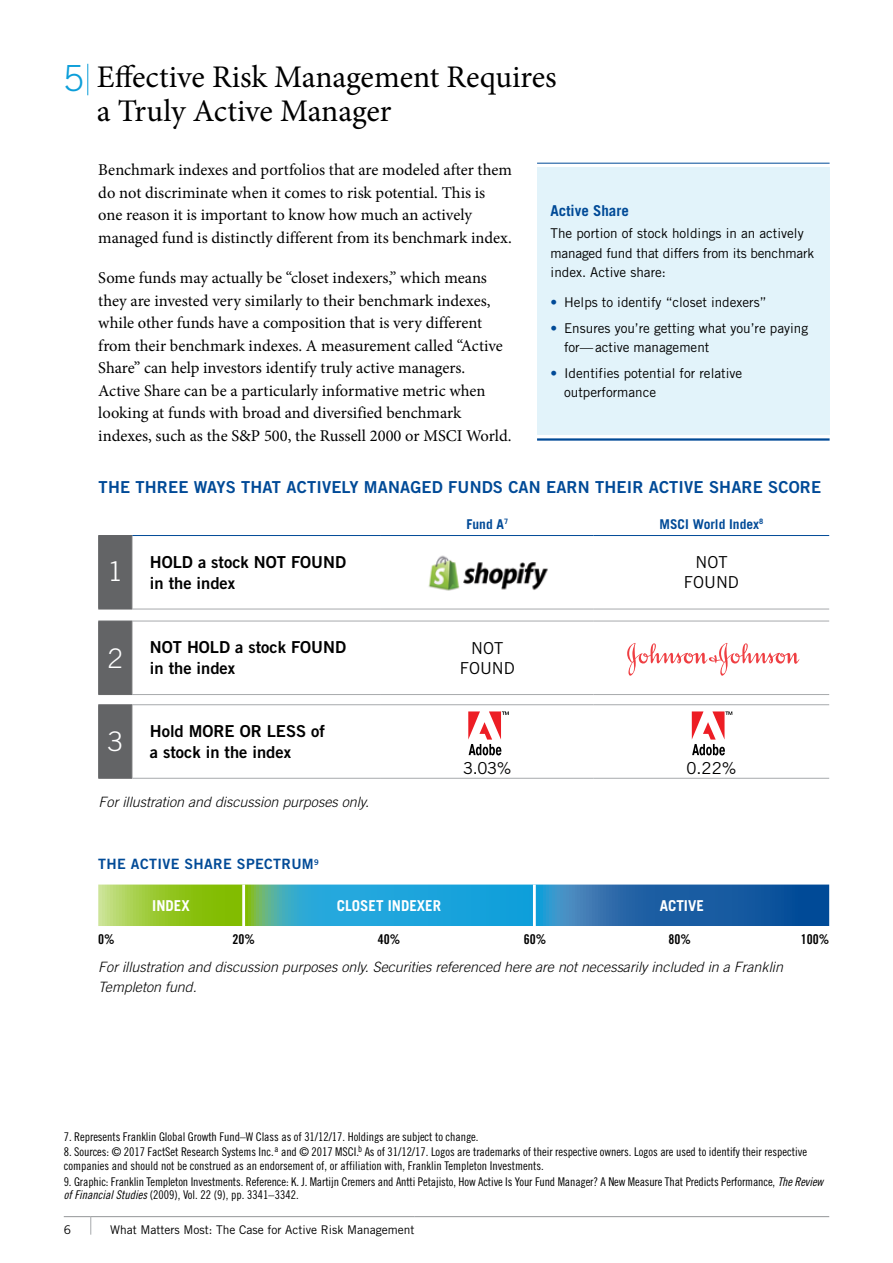
<style>
.page{position:relative;width:893px;height:1263px;background:#fff}
.page>*{position:absolute;margin:0;border:0;box-sizing:border-box;transform-origin:0 0}
.t1{font:31.5px/34.5px "Minion Pro";letter-spacing:-.005em;color:#000}
.t2{font:300 27px "Trade Gothic LT Std";color:#fff}
.t3{font:16.5px/22.5px "Minion Pro";color:#000}
.t4{font:16.5px/21px "Trade Gothic LT Std Bd 2";color:#000}
.t5{font:16.5px "Trade Gothic LT Std Bd 2";letter-spacing:.01em;color:#004a97}
.t6{font:16.5px/19.5px "Trade Gothic LT Std";color:#000;text-align:center}
.t7{font:700 15px "Trade Gothic LT Std";color:#fff}
.t8{font:700 15px "Trade Gothic LT Std";color:#004a97}
.t9{font:italic 300 14.25px/19.5px "Trade Gothic LT Std";color:#000}
.t10{font:14.25px "Trade Gothic LT Std Bd 2";letter-spacing:.025em;color:#004a97}
.t11{font:13.5px/19.5px "Trade Gothic LT Std";color:#000}
.t12{font:700 13.5px "Trade Gothic LT Std";color:#004a97}
.t13{font:13.5px "Trade Gothic LT Std Bd Cn 20";color:#000}
.t14{font:12px/13.5px "Trade Gothic LT Std Cn 18";letter-spacing:-.005em;color:#000}
.t15{font:12px "Trade Gothic LT Std";color:#000}
.s1{font-family:"Trade Gothic LT Std";font-weight:300;font-size:36px;color:#0c9ed9}
.s2{color:#004a97}
.s3{font-family:"Trade Gothic LT Std Cn 18 Obl"}
</style>
<div class="page">
<hr style="left:91px;top:1216px;width:324px;height:1px;background:#939598">
<hr style="left:415px;top:1216px;width:414px;height:1px;background:#939598">
<svg style="left:64px;top:1216px;width:27px;height:19px"></svg>
<hr style="left:87px;top:64px;width:1px;height:31px;background:#0c9ed9">
<div style="left:537px;top:168px;width:293px;height:267px;background:#e2f3fa"></div>
<hr style="left:537px;top:163px;width:293px;height:1px;background:#004a97">
<hr style="left:537px;top:438px;width:293px;height:3px;background:#004a97">
<svg style="left:99px;top:536px;width:730px;height:242px"></svg>
<hr style="left:132px;top:694px;width:249px;height:1px;background:#a7a9ac">
<hr style="left:132px;top:704px;width:249px;height:1px;background:#a7a9ac">
<hr style="left:381px;top:694px;width:213px;height:1px;background:#a7a9ac">
<hr style="left:594px;top:694px;width:235px;height:1px;background:#a7a9ac">
<hr style="left:381px;top:704px;width:213px;height:1px;background:#a7a9ac">
<hr style="left:594px;top:704px;width:235px;height:1px;background:#a7a9ac">
<hr style="left:132px;top:609px;width:249px;height:1px;background:#a7a9ac">
<hr style="left:132px;top:621px;width:249px;height:1px;background:#a7a9ac">
<hr style="left:381px;top:609px;width:213px;height:1px;background:#a7a9ac">
<hr style="left:594px;top:609px;width:235px;height:1px;background:#a7a9ac">
<hr style="left:381px;top:621px;width:213px;height:1px;background:#a7a9ac">
<hr style="left:594px;top:621px;width:235px;height:1px;background:#a7a9ac">
<hr style="left:132px;top:535px;width:249px;height:1px;background:#004a97">
<hr style="left:381px;top:535px;width:213px;height:1px;background:#004a97">
<hr style="left:594px;top:535px;width:235px;height:1px;background:#004a97">
<hr style="left:98px;top:535px;width:34px;height:1px;background:#636466">
<hr style="left:98px;top:536px;width:1px;height:73px;background:#636466">
<hr style="left:131px;top:536px;width:1px;height:73px;background:#636466">
<hr style="left:98px;top:609px;width:34px;height:1px;background:#636466">
<hr style="left:98px;top:621px;width:34px;height:1px;background:#636466">
<hr style="left:98px;top:621px;width:1px;height:73px;background:#636466">
<hr style="left:131px;top:621px;width:1px;height:73px;background:#636466">
<hr style="left:98px;top:694px;width:34px;height:1px;background:#636466">
<hr style="left:98px;top:704px;width:34px;height:1px;background:#636466">
<hr style="left:98px;top:705px;width:1px;height:73px;background:#636466">
<hr style="left:131px;top:705px;width:1px;height:73px;background:#636466">
<hr style="left:98px;top:778px;width:34px;height:1px;background:#636466">
<hr style="left:132px;top:778px;width:249px;height:1px;background:#a7a9ac">
<hr style="left:381px;top:778px;width:213px;height:1px;background:#a7a9ac">
<hr style="left:594px;top:778px;width:235px;height:1px;background:#a7a9ac">
<img style="left:424px;top:551px;width:127px;height:42px">
<svg style="left:627px;top:643px;width:172px;height:33px"></svg>
<svg style="left:98px;top:884px;width:731px;height:42px;background:#3e95a0"></svg>
<div style="left:459px;top:711px;width:52px;height:45px;background:#fff"></div>
<svg style="left:468px;top:711px;width:41px;height:44px"></svg>
<div style="left:683px;top:711px;width:52px;height:45px;background:#fff"></div>
<svg style="left:692px;top:711px;width:40px;height:44px"></svg>
<h1 class="t1" style="left:97px;top:60px;width:462px;text-indent:-33px"><span class="s1">5</span> Effective Risk Management Requires a Truly Active Manager</h1>
<p class="t3" style="left:98px;top:159px;width:415px">Benchmark indexes and portfolios that are modeled after them do not discriminate when it comes to risk potential. This is one reason it is important to know how much an actively managed fund is distinctly different from its benchmark index.</p>
<p class="t3" style="left:98px;top:267px;width:415px">Some funds may actually be “closet indexers,” which means they are invested very similarly to their benchmark indexes, while other funds have a composition that is very different from their benchmark indexes. A measurement called “Active Share” can help investors identify truly active managers.<br>Active Share can be a particularly informative metric when looking at funds with broad and diversified benchmark indexes, such as the S&amp;P 500, the Russell 2000 or MSCI World.</p>
<p class="t8" style="left:551px;top:201px;width:80px">Active Share</p>
<p class="t11" style="left:551px;top:224px;width:265px">The portion of stock holdings in an actively managed fund that differs from its benchmark index. Active share:</p>
<p class="t11" style="left:551px;top:293px;width:217px"><span class="s2">•</span> Helps to identify “closet indexers”</p>
<p class="t11" style="left:564px;top:318px;width:246px;text-indent:-14px"><span class="s2">•</span> Ensures you’re getting what you’re paying for—active management</p>
<p class="t11" style="left:564px;top:363px;width:180px;text-indent:-14px"><span class="s2">•</span> Identifies potential for relative outperformance</p>
<p class="t5" style="left:99px;top:477px;width:724px">THE THREE WAYS THAT ACTIVELY MANAGED FUNDS CAN EARN THEIR ACTIVE SHARE SCORE</p>
<p class="t12" style="left:466px;top:516px;width:43px">Fund A<sup>7</sup></p>
<p class="t12" style="left:660px;top:516px;width:105px">MSCI World Index<sup>8</sup></p>
<h2 class="t2" style="left:108px;top:555px;width:17px">1</h2>
<p class="t4" style="left:150px;top:551px;width:198px">HOLD a stock NOT FOUND in the index</p>
<p class="t6" style="left:684px;top:553px;width:57px">NOT<br>FOUND</p>
<h2 class="t2" style="left:108px;top:642px;width:17px">2</h2>
<p class="t4" style="left:150px;top:636px;width:198px">NOT HOLD a stock FOUND in the index</p>
<p class="t6" style="left:460px;top:638px;width:57px">NOT<br>FOUND</p>
<h2 class="t2" style="left:108px;top:726px;width:17px">3</h2>
<p class="t4" style="left:150px;top:720px;width:177px">Hold MORE OR LESS of a stock in the index</p>
<p class="t9" style="left:99px;top:792px;width:272px">For illustration and discussion purposes only.</p>
<p class="t6" style="left:463px;top:758px;width:50px">3.03%</p>
<p class="t6" style="left:686px;top:758px;width:51px">0.22%</p>
<p class="t10" style="left:98px;top:855px;width:222px">THE ACTIVE SHARE SPECTRUM<sup>9</sup></p>
<p class="t7" style="left:152px;top:896px;width:39px">INDEX</p>
<p class="t7" style="left:337px;top:896px;width:106px">CLOSET INDEXER</p>
<p class="t7" style="left:660px;top:896px;width:46px">ACTIVE</p>
<p class="t13" style="left:98px;top:931px;width:18px">0%</p>
<p class="t13" style="left:232px;top:931px;width:24px">20%</p>
<p class="t13" style="left:378px;top:931px;width:24px">40%</p>
<p class="t13" style="left:524px;top:931px;width:24px">60%</p>
<p class="t13" style="left:668px;top:931px;width:24px">80%</p>
<p class="t13" style="left:801px;top:931px;width:30px">100%</p>
<p class="t9" style="left:98px;top:958px;width:686px">For illustration and discussion purposes only. Securities referenced here are not necessarily included in a Franklin<br>Templeton fund.</p>
<p class="t14" style="left:64px;top:1129px;width:416px">7. Represents Franklin Global Growth Fund–W Class as of 31/12/17. Holdings are subject to change.</p>
<p class="t14" style="left:64px;top:1145px;width:745px">8. Sources: © 2017 FactSet Research Systems Inc. <sup>a</sup> and © 2017 MSCI.<sup>b</sup> As of 31/12/17. Logos are trademarks of their respective owners. Logos are used to identify their respective companies and should not be construed as an endorsement of, or affiliation with, Franklin Templeton Investments.</p>
<p class="t14" style="left:64px;top:1174px;width:761px">9. Graphic: Franklin Templeton Investments. Reference: K. J. Martijn Cremers and Antti Petajisto, How Active Is Your Fund Manager? A New Measure That Predicts Performance, <span class="s3">The Review of Financial Studies</span> (2009), Vol. 22 (9), pp. 3341–3342.</p>
<p class="t15" style="left:64px;top:1223px;width:9px">6</p>
<p class="t15" style="left:110px;top:1223px;width:306px">What Matters Most: The Case for Active Risk Management</p>
</div>
